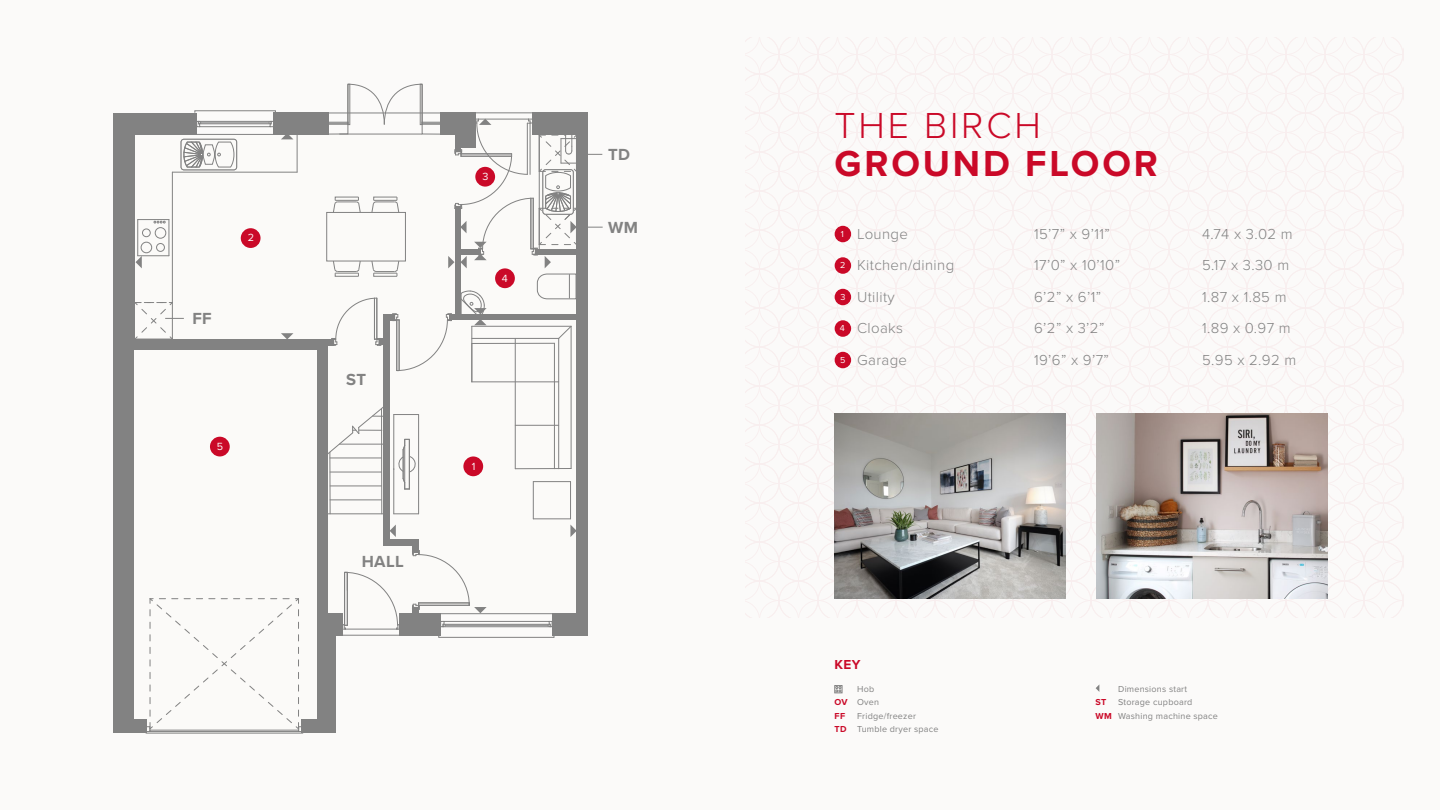
<style>
.page{position:relative;width:1440px;height:810px;background:#fbfaf9}
.page>*{position:absolute;margin:0;border:0;box-sizing:border-box;transform-origin:0 0}
.t1{font:700 37.5px "Proxima Nova";letter-spacing:.075em;color:#ca0928}
.t2{font:300 37.5px "Proxima Nova";letter-spacing:.075em;color:#ca0928}
.t3{font:700 16.65px "Proxima Nova";letter-spacing:.025em;color:#828282}
.t4{font:300 15px "Proxima Nova";letter-spacing:.025em;color:#828282}
.t5{font:700 13.5px "Proxima Nova";color:#ca0928}
.t6{font:10.8px "Proxima Nova";color:#fbfaf9}
.t7{font:9px/13.5px "Proxima Nova";letter-spacing:.025em;color:#828282;text-align:center}
.t8{font:700 9px "Proxima Nova";color:#ca0928}
.s1{font-weight:400;font-size:9px;color:#fbfaf9}
.s2{font-weight:700;color:#ca0928}
.s3{color:#808080}
</style>
<div class="page">
<div style="left:835px;top:226px;width:16px;height:16px;background:#ca0928;border-radius:50%"></div>
<div style="left:835px;top:257px;width:16px;height:17px;background:#ca0928;border-radius:50%"></div>
<div style="left:835px;top:289px;width:16px;height:16px;background:#ca0928;border-radius:50%"></div>
<div style="left:835px;top:320px;width:16px;height:17px;background:#ca0928;border-radius:50%"></div>
<div style="left:835px;top:352px;width:16px;height:16px;background:#ca0928;border-radius:50%"></div>
<svg style="left:133px;top:120px;width:443px;height:613px"></svg>
<div style="left:131px;top:133px;width:41px;height:206px;background:#fbfaf8"></div>
<div style="left:171px;top:135px;width:126px;height:37px;background:#fbfaf8"></div>
<div style="left:472px;top:326px;width:99px;height:56px;background:#fbfaf8"></div>
<div style="left:515px;top:379px;width:56px;height:90px;background:#fbfaf8"></div>
<div style="left:533px;top:482px;width:38px;height:37px;background:#fbfaf8"></div>
<div style="left:394px;top:415px;width:25px;height:99px;background:#fbfaf8"></div>
<hr style="left:343px;top:635px;width:57px;height:1px;background:#828282">
<svg style="left:146px;top:598px;width:157px;height:134px"></svg>
<hr style="left:146px;top:733px;width:157px;height:1px;background:#828282">
<hr style="left:328px;top:514px;width:56px;height:1px;background:#828282">
<svg style="left:328px;top:406px;width:55px;height:108px"></svg>
<div style="left:181px;top:139px;width:56px;height:31px;border:1px solid #828282;border-radius:3px"></div>
<svg style="left:183px;top:139px;width:52px;height:31px"></svg>
<hr style="left:172px;top:172px;width:1px;height:131px;background:#828282">
<hr style="left:172px;top:172px;width:125px;height:1px;background:#828282">
<hr style="left:297px;top:135px;width:1px;height:37px;background:#828282">
<svg style="left:398px;top:439px;width:18px;height:51px"></svg>
<svg style="left:394px;top:414px;width:25px;height:1px"></svg>
<hr style="left:393px;top:415px;width:1px;height:54px;background:#828282">
<hr style="left:393px;top:469px;width:1px;height:45px;background:#828282">
<svg style="left:394px;top:514px;width:25px;height:1px"></svg>
<hr style="left:418px;top:415px;width:1px;height:99px;background:#828282">
<hr style="left:533px;top:481px;width:38px;height:1px;background:#828282">
<hr style="left:533px;top:482px;width:1px;height:37px;background:#828282">
<hr style="left:533px;top:519px;width:38px;height:1px;background:#828282">
<hr style="left:570px;top:482px;width:1px;height:37px;background:#828282">
<hr style="left:515px;top:468px;width:56px;height:1px;background:#828282">
<hr style="left:515px;top:425px;width:44px;height:1px;background:#828282">
<hr style="left:472px;top:382px;width:87px;height:1px;background:#828282">
<hr style="left:515px;top:338px;width:1px;height:131px;background:#828282">
<hr style="left:571px;top:326px;width:1px;height:143px;background:#828282">
<hr style="left:558px;top:338px;width:1px;height:131px;background:#828282">
<hr style="left:554px;top:343px;width:1px;height:126px;background:#828282">
<hr style="left:139px;top:219px;width:30px;height:1px;background:#828282">
<hr style="left:169px;top:220px;width:1px;height:36px;background:#828282">
<hr style="left:138px;top:255px;width:31px;height:1px;background:#828282">
<hr style="left:137px;top:220px;width:1px;height:36px;background:#828282">
<div style="left:155px;top:227px;width:11px;height:12px;border:1px solid #828282;border-radius:50%"></div>
<div style="left:141px;top:242px;width:11px;height:11px;border:1px solid #828282;border-radius:50%"></div>
<div style="left:156px;top:243px;width:9px;height:9px;border:1px solid #828282;border-radius:50%"></div>
<div style="left:142px;top:229px;width:9px;height:8px;border:1px solid #828282;border-radius:50%"></div>
<svg style="left:154px;top:221px;width:12px;height:2px"></svg>
<svg style="left:341px;top:572px;width:60px;height:58px"></svg>
<hr style="left:347px;top:572px;width:1px;height:53px;background:#828282">
<hr style="left:472px;top:343px;width:1px;height:39px;background:#828282">
<svg style="left:441px;top:621px;width:111px;height:6px"></svg>
<hr style="left:445px;top:625px;width:103px;height:1px;background:#828282">
<div style="left:438px;top:635px;width:116px;height:3px;border:1px solid #828282"></div>
<hr style="left:441px;top:613px;width:111px;height:1px;background:#828282">
<svg style="left:197px;top:121px;width:76px;height:6px"></svg>
<hr style="left:201px;top:123px;width:68px;height:1px;background:#828282">
<div style="left:195px;top:110px;width:81px;height:3px;border:1px solid #828282"></div>
<hr style="left:197px;top:134px;width:77px;height:1px;background:#828282">
<div style="left:113px;top:113px;width:84px;height:22px;background:#828282"></div>
<div style="left:113px;top:128px;width:22px;height:220px;background:#828282"></div>
<div style="left:113px;top:325px;width:20px;height:408px;background:#828282"></div>
<div style="left:318px;top:614px;width:18px;height:119px;background:#828282"></div>
<div style="left:318px;top:343px;width:10px;height:276px;background:#828282"></div>
<div style="left:130px;top:339px;width:196px;height:10px;background:#828282"></div>
<div style="left:385px;top:539px;width:34px;height:6px;background:#828282"></div>
<div style="left:413px;top:542px;width:6px;height:11px;background:#828282"></div>
<div style="left:413px;top:607px;width:6px;height:11px;background:#828282"></div>
<div style="left:399px;top:614px;width:42px;height:22px;background:#828282"></div>
<div style="left:319px;top:614px;width:23px;height:22px;background:#828282"></div>
<div style="left:552px;top:614px;width:35px;height:22px;background:#828282"></div>
<div style="left:532px;top:113px;width:55px;height:22px;background:#828282"></div>
<div style="left:273px;top:113px;width:56px;height:22px;background:#828282"></div>
<div style="left:576px;top:128px;width:11px;height:489px;background:#828282"></div>
<div style="left:383px;top:314px;width:7px;height:231px;background:#828282"></div>
<div style="left:128px;top:720px;width:19px;height:13px;background:#828282"></div>
<div style="left:302px;top:720px;width:34px;height:13px;background:#828282"></div>
<svg style="left:135px;top:302px;width:49px;height:37px"></svg>
<svg style="left:587px;top:227px;width:16px;height:1px"></svg>
<svg style="left:587px;top:154px;width:15px;height:1px"></svg>
<svg style="left:281px;top:135px;width:12px;height:4px"></svg>
<svg style="left:281px;top:333px;width:20px;height:6px"></svg>
<svg style="left:136px;top:256px;width:6px;height:12px"></svg>
<svg style="left:570px;top:525px;width:6px;height:12px"></svg>
<svg style="left:390px;top:525px;width:6px;height:12px"></svg>
<svg style="left:412px;top:550px;width:75px;height:63px"></svg>
<svg style="left:308px;top:84px;width:269px;height:287px"></svg>
<div style="left:463px;top:456px;width:20px;height:20px;background:#ca0928;border-radius:50%"></div>
<div style="left:241px;top:228px;width:20px;height:20px;background:#ca0928;border-radius:50%"></div>
<div style="left:475px;top:167px;width:20px;height:20px;background:#ca0928;border-radius:50%"></div>
<div style="left:495px;top:268px;width:20px;height:20px;background:#ca0928;border-radius:50%"></div>
<div style="left:210px;top:437px;width:20px;height:19px;background:#ca0928;border-radius:50%"></div>
<img style="left:834px;top:413px;width:231px;height:186px">
<img style="left:1097px;top:413px;width:230px;height:186px">
<div style="left:835px;top:685px;width:7px;height:8px;border:1px solid #828282"></div>
<svg style="left:836px;top:686px;width:5px;height:6px"></svg>
<svg style="left:1096px;top:685px;width:3px;height:7px"></svg>
<p class="t3" style="left:192px;top:306px;width:21px">FF</p>
<p class="t6" style="left:248px;top:230px;width:8px">2</p>
<p class="t6" style="left:217px;top:438px;width:8px">5</p>
<p class="t3" style="left:346px;top:367px;width:21px">ST</p>
<p class="t3" style="left:362px;top:549px;width:44px">HALL</p>
<p class="t6" style="left:483px;top:168px;width:8px">3</p>
<p class="t6" style="left:502px;top:270px;width:8px">4</p>
<p class="t6" style="left:472px;top:458px;width:5px">1</p>
<p class="t3" style="left:608px;top:142px;width:24px">TD</p>
<p class="t3" style="left:608px;top:215px;width:31px">WM</p>
<h1 class="t2" style="left:835px;top:98px;width:208px">THE BIRCH</h1>
<h1 class="t1" style="left:835px;top:135px;width:325px">GROUND FLOOR</h1>
<p class="t4" style="left:841px;top:222px;width:69px"><span class="s1">1</span> Lounge</p>
<p class="t4" style="left:1034px;top:222px;width:77px">15’7” x 9’11”</p>
<p class="t4" style="left:1202px;top:222px;width:92px">4.74 x 3.02 m</p>
<p class="t4" style="left:840px;top:254px;width:115px"><span class="s1">2</span> Kitchen/dining</p>
<p class="t4" style="left:1034px;top:254px;width:87px">17’0” x 10’10”</p>
<p class="t4" style="left:1202px;top:254px;width:89px">5.17 x 3.30 m</p>
<p class="t4" style="left:840px;top:285px;width:56px"><span class="s1">3</span> Utility</p>
<p class="t4" style="left:1034px;top:285px;width:68px">6’2” x 6’1”</p>
<p class="t4" style="left:1202px;top:285px;width:86px">1.87 x 1.85 m</p>
<p class="t4" style="left:840px;top:317px;width:65px"><span class="s1">4</span> Cloaks</p>
<p class="t4" style="left:1034px;top:317px;width:72px">6’2” x 3’2”</p>
<p class="t4" style="left:1202px;top:317px;width:90px">1.89 x 0.97 m</p>
<p class="t4" style="left:840px;top:348px;width:68px"><span class="s1">5</span> Garage</p>
<p class="t4" style="left:1034px;top:348px;width:76px">19’6” x 9’7”</p>
<p class="t4" style="left:1202px;top:348px;width:96px">5.95 x 2.92 m</p>
<p class="t5" style="left:835px;top:654px;width:27px">KEY</p>
<p class="t7" style="left:835px;top:682px;width:46px;text-align:left;text-indent:22px">Hob<br><span class="s2">OV</span> Oven<br><span class="s2">FF</span></p>
<p class="t7" style="left:835px;top:709px;width:106px">Fridge/freezer<br><span class="s2">TD</span> Tumble dryer space</p>
<p class="t7" style="left:1118px;top:682px;width:71px">Dimensions start</p>
<p class="t7" style="left:1096px;top:695px;width:124px"><span class="s3">Storage</span> cupboard<br><span class="s2">WM</span> Washing machine space</p>
<p class="t8" style="left:1096px;top:696px;width:12px">ST</p>
</div>
